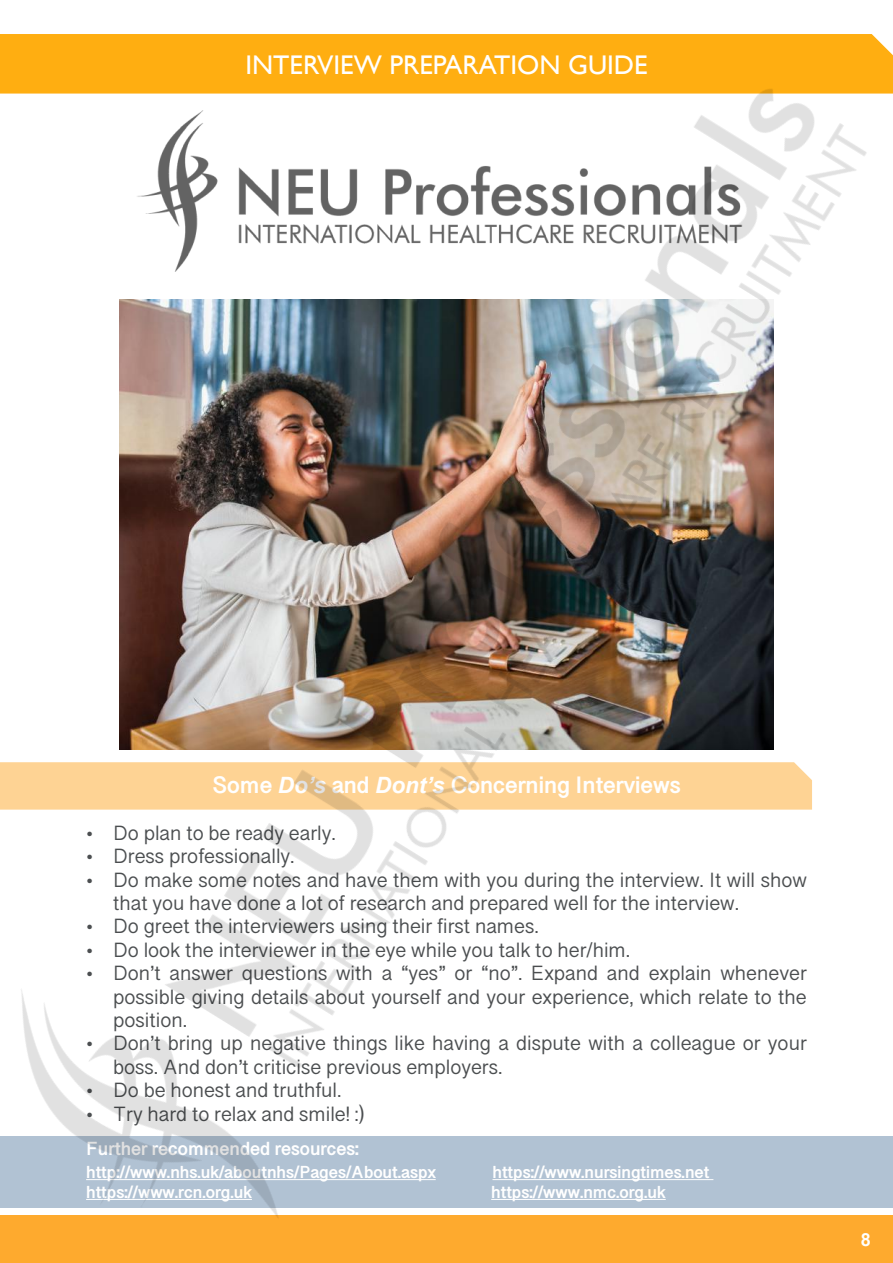
<style>
.page{position:relative;width:893px;height:1263px;background:#fff}
.page>*{position:absolute;margin:0;border:0;box-sizing:border-box;transform-origin:0 0}
.t1{font:27px "Gill Sans";color:#fff}
.t2{font:700 22.5px "Telugu Sangam MN";color:#fff}
.t3{font:19.5px/23.4px "Telugu Sangam MN";color:#4b4e50}
.t4{font:700 18px "Telugu Sangam MN";color:#fff}
.t5{font:700 18px "Arial";color:#fff}
.t6{font:700 16.5px "Telugu Sangam MN";color:#fff}
.s1{font-family:"Arial";font-style:italic}
</style>
<div class="page">
<img style="left:0;top:34px;width:893px;height:1229px">
<h1 class="t1" style="left:245px;top:49px;width:404px">INTERVIEW PREPARATION GUIDE</h1>
<p class="t2" style="left:212px;top:772px;width:470px">Some <span class="s1">Do’s</span> and <span class="s1">Dont’s</span> Concerning Interviews</p>
<p class="t3" style="left:86px;top:821px;width:251px">• Do plan to be ready early.</p>
<p class="t3" style="left:86px;top:845px;width:210px">• Dress professionally.</p>
<p class="t3" style="left:113px;top:868px;width:695px;text-indent:-27px">• Do make some notes and have them with you during the interview. It will show that you have done a lot of research and prepared well for the interview.</p>
<p class="t3" style="left:86px;top:915px;width:454px">• Do greet the interviewers using their first names.</p>
<p class="t3" style="left:86px;top:938px;width:545px">• Do look the interviewer in the eye while you talk to her/him.</p>
<p class="t3" style="left:113px;top:962px;width:695px;text-align:justify;text-indent:-27px">• Don’t answer questions with a “yes” or “no”. Expand and explain whenever possible giving details about yourself and your experience, which relate to the position.</p>
<p class="t3" style="left:113px;top:1032px;width:695px;text-indent:-27px">• Don’t bring up negative things like having a dispute with a colleague or your boss. And don’t criticise previous employers.</p>
<p class="t3" style="left:86px;top:1079px;width:257px">• Do be honest and truthful.</p>
<p class="t3" style="left:86px;top:1102px;width:280px">• Try hard to relax and smile! :)</p>
<p class="t4" style="left:86px;top:1138px;width:274px">Further recommended resources:</p>
<p class="t6" style="left:86px;top:1163px;width:351px">http://www.nhs.uk/aboutnhs/Pages/About.aspx</p>
<p class="t6" style="left:492px;top:1163px;width:218px">https://www.nursingtimes.net</p>
<p class="t6" style="left:86px;top:1182px;width:167px">https://www.rcn.org.uk</p>
<p class="t6" style="left:491px;top:1182px;width:176px">https://www.nmc.org.uk</p>
<p class="t5" style="left:861px;top:1228px;width:12px">8</p>
</div>
